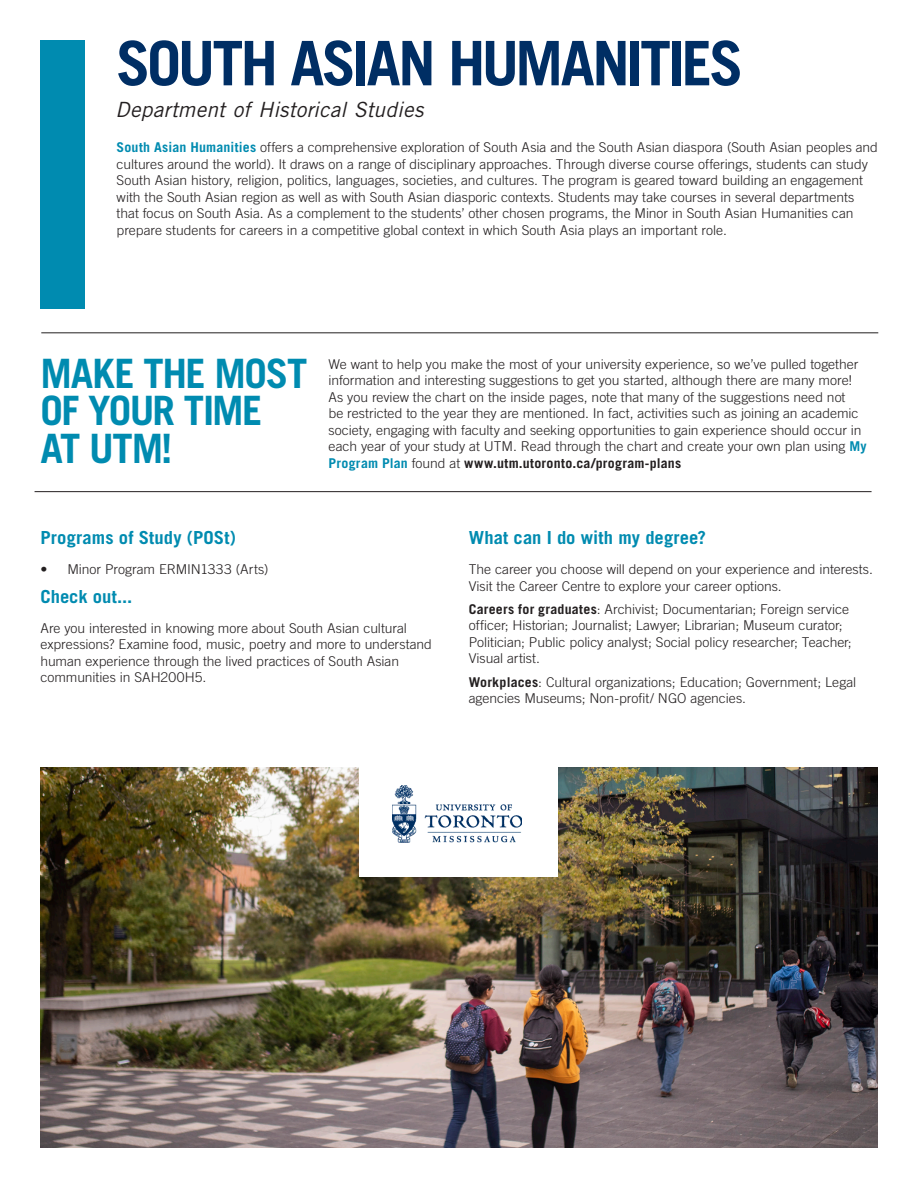
<style>
.page{position:relative;width:918px;height:1188px;background:#fff}
.page>*{position:absolute;margin:0;border:0;box-sizing:border-box;transform-origin:0 0}
.t1{font:700 61.5px "Trade Gothic LT Std";letter-spacing:-.045em;color:#002e64}
.t2{font:700 40.5px/37.5px "Trade Gothic LT Std";letter-spacing:-.035em;color:#008bb0}
.t3{font:italic 21px "Trade Gothic LT Std";letter-spacing:.01em;color:#231f20}
.t4{font:700 18px "Trade Gothic LT Std";letter-spacing:.005em;color:#008bb0}
.t5{font:300 13.5px/16.5px "Trade Gothic LT Std";color:#231f20}
.s1{font-weight:700;color:#008bb0}
.s2{font-weight:700}
</style>
<div class="page">
<img style="left:40px;top:768px;width:838px;height:380px">
<div style="left:40px;top:40px;width:45px;height:269px;background:#008bb0"></div>
<hr style="left:41px;top:333px;width:837px;height:1px;background:#231f20">
<hr style="left:35px;top:491px;width:837px;height:1px;background:#231f20">
<div style="left:360px;top:758px;width:198px;height:119px;background:#fff"></div>
<img style="left:392px;top:785px;width:130px;height:58px">
<h1 class="t1" style="left:116px;top:26px;width:629px">SOUTH ASIAN HUMANITIES</h1>
<h3 class="t3" style="left:115px;top:97px;width:309px">Department of Historical Studies</h3>
<p class="t5" style="left:117px;top:139px;width:763px"><span class="s1">South Asian Humanities</span> offers a comprehensive exploration of South Asia and the South Asian diaspora (South Asian peoples and cultures around the world). It draws on a range of disciplinary approaches. Through diverse course offerings, students can study South Asian history, religion, politics, languages, societies, and cultures. The program is geared toward building an engagement with the South Asian region as well as with South Asian diasporic contexts. Students may take courses in several departments that focus on South Asia. As a complement to the students’ other chosen programs, the Minor in South Asian Humanities can prepare students for careers in a competitive global context in which South Asia plays an important role.</p>
<h2 class="t2" style="left:40px;top:354px;width:268px">MAKE THE MOST<br>OF YOUR TIME<br>AT UTM!</h2>
<p class="t5" style="left:328px;top:356px;width:540px">We want to help you make the most of your university experience, so we’ve pulled together information and interesting suggestions to get you started, although there are many more!<br>As you review the chart on the inside pages, note that many of the suggestions need not<br>be restricted to the year they are mentioned. In fact, activities such as joining an academic society, engaging with faculty and seeking opportunities to gain experience should occur in each year of your study at UTM. Read through the chart and create your own plan using <span class="s1">My Program Plan</span> found at <span class="s2">www.utm.utoronto.ca/program-plans</span></p>
<h3 class="t4" style="left:40px;top:527px;width:197px">Programs of Study (POSt)</h3>
<p class="t5" style="left:40px;top:561px;width:229px">• Minor Program ERMIN1333 (Arts)</p>
<h3 class="t4" style="left:40px;top:585px;width:93px">Check out...</h3>
<p class="t5" style="left:40px;top:620px;width:393px">Are you interested in knowing more about South Asian cultural expressions? Examine food, music, poetry and more to understand human experience through the lived practices of South Asian communities in SAH200H5.</p>
<h3 class="t4" style="left:469px;top:527px;width:239px">What can I do with my degree?</h3>
<p class="t5" style="left:469px;top:561px;width:406px">The career you choose will depend on your experience and interests.<br>Visit the Career Centre to explore your career options.</p>
<p class="t5" style="left:469px;top:601px;width:385px"><span class="s2">Careers for graduates</span>: Archivist; Documentarian; Foreign service officer; Historian; Journalist; Lawyer; Librarian; Museum curator; Politician; Public policy analyst; Social policy researcher; Teacher; Visual artist.</p>
<p class="t5" style="left:469px;top:673px;width:389px"><span class="s2">Workplaces</span>: Cultural organizations; Education; Government; Legal agencies Museums; Non-profit/ NGO agencies.</p>
</div>
